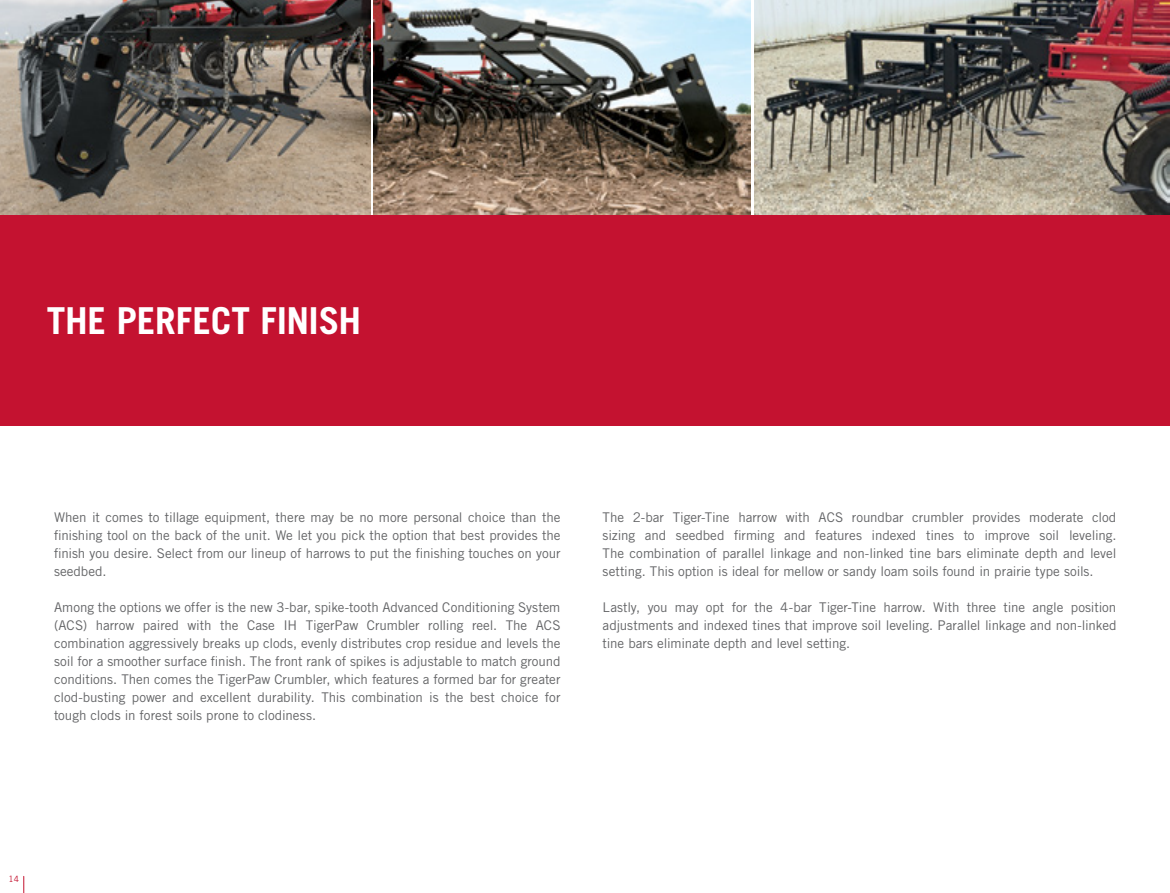
<style>
.page{position:relative;width:1170px;height:893px;background:#fff}
.page>*{position:absolute;margin:0;border:0;box-sizing:border-box;transform-origin:0 0}
.t1{font:700 37.05px "Trade Gothic LT Pro";letter-spacing:-.005em;color:#fff}
.t2{font:13.35px/18px "Trade Gothic LT Pro";letter-spacing:-.005em;color:#636466;text-align:justify}
.t3{font:8.7px "Trade Gothic LT Pro";color:#c4122f}
</style>
<div class="page">
<img style="left:374px;top:0;width:377px;height:215px">
<img style="left:754px;top:0;width:415px;height:215px">
<img style="left:0;top:0;width:370px;height:215px">
<div style="left:0;top:215px;width:1169px;height:211px;background:#c41230"></div>
<svg style="left:23px;top:876px;width:1px;height:17px"></svg>
<h1 class="t1" style="left:47px;top:298px;width:316px">THE PERFECT FINISH</h1>
<p class="t2" style="left:54px;top:508px;width:508px">When it comes to tillage equipment, there may be no more personal choice than the finishing tool on the back of the unit. We let you pick the option that best provides the finish you desire. Select from our lineup of harrows to put the finishing touches on your seedbed.</p>
<p class="t2" style="left:54px;top:598px;width:508px">Among the options we offer is the new 3-bar, spike-tooth Advanced Conditioning System (ACS) harrow paired with the Case IH TigerPaw Crumbler rolling reel. The ACS combination aggressively breaks up clods, evenly distributes crop residue and levels the soil for a smoother surface finish. The front rank of spikes is adjustable to match ground conditions. Then comes the TigerPaw Crumbler, which features a formed bar for greater clod-busting power and excellent durability. This combination is the best choice for tough clods in forest soils prone to clodiness.</p>
<p class="t2" style="left:602px;top:508px;width:515px">The 2-bar Tiger-Tine harrow with ACS roundbar crumbler provides moderate clod sizing and seedbed firming and features indexed tines to improve soil leveling.<br>The combination of parallel linkage and non-linked tine bars eliminate depth and level setting. This option is ideal for mellow or sandy loam soils found in prairie type soils.</p>
<p class="t2" style="left:602px;top:598px;width:515px">Lastly, you may opt for the 4-bar Tiger-Tine harrow. With three tine angle position adjustments and indexed tines that improve soil leveling. Parallel linkage and non-linked tine bars eliminate depth and level setting.</p>
<p class="t3" style="left:9px;top:874px;width:12px">14</p>
</div>
